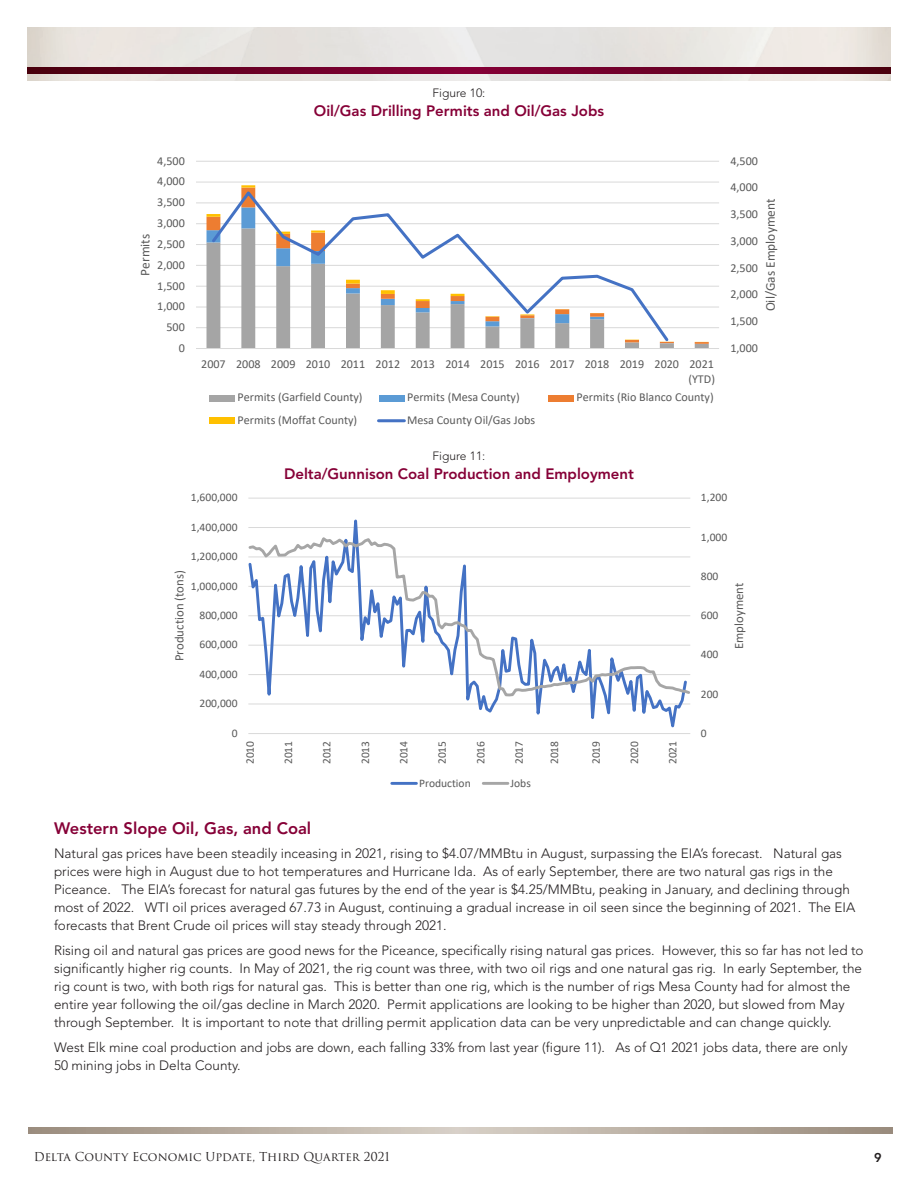
<style>
.page{position:relative;width:918px;height:1188px;background:#fff}
.page>*{position:absolute;margin:0;border:0;box-sizing:border-box;transform-origin:0 0}
.t1{font:800 16.5px "Avenir";color:#860037}
.t2{font:800 15px "Avenir";color:#860037}
.t3{font:300 13.5px/18px "Avenir";color:#231f20}
.t4{font:13.35px "Calibri";color:#595959}
.t5{font:12.75px "Calibri";letter-spacing:.005em;color:#595959}
.t6{font:800 12.75px "Avenir";color:#231f20}
.t7{font:12.15px/14.9px "Calibri";color:#595959;text-align:right}
.t8{font:12px "Trajan Pro 3";color:#231f20}
.t9{font:300 12px "Avenir";color:#231f20}
.t10{font:11.55px "Calibri";color:#595959}
</style>
<div class="page">
<img style="left:27px;top:27px;width:864px;height:54px">
<svg style="left:27px;top:68px;width:864px;height:6px;background:#680023"></svg>
<svg style="left:28px;top:1128px;width:864px;height:6px;background:#b8ada1"></svg>
<hr style="left:196px;top:327px;width:523px;height:1px;background:#d9d9d9">
<hr style="left:196px;top:307px;width:523px;height:1px;background:#d9d9d9">
<hr style="left:196px;top:286px;width:523px;height:1px;background:#d9d9d9">
<hr style="left:196px;top:265px;width:523px;height:1px;background:#d9d9d9">
<hr style="left:196px;top:244px;width:523px;height:1px;background:#d9d9d9">
<hr style="left:196px;top:223px;width:523px;height:1px;background:#d9d9d9">
<hr style="left:196px;top:202px;width:523px;height:1px;background:#d9d9d9">
<hr style="left:196px;top:182px;width:523px;height:1px;background:#d9d9d9">
<hr style="left:196px;top:161px;width:523px;height:1px;background:#d9d9d9">
<svg style="left:207px;top:344px;width:502px;height:4px"></svg>
<svg style="left:207px;top:202px;width:502px;height:142px"></svg>
<hr style="left:241px;top:185px;width:14px;height:3px;background:#ffc000">
<svg style="left:695px;top:342px;width:14px;height:1px"></svg>
<hr style="left:196px;top:348px;width:523px;height:1px;background:#d9d9d9">
<svg style="left:209px;top:188px;width:462px;height:156px"></svg>
<div style="left:209px;top:395px;width:26px;height:6px;background:#a5a5a5"></div>
<div style="left:379px;top:395px;width:25px;height:6px;background:#5b9bd5"></div>
<div style="left:548px;top:395px;width:26px;height:6px;background:#ed7d31"></div>
<div style="left:209px;top:417px;width:26px;height:7px;background:#ffc000"></div>
<hr style="left:379px;top:419px;width:25px;height:3px;background:#4472c4">
<hr style="left:248px;top:704px;width:442px;height:1px;background:#d9d9d9">
<hr style="left:248px;top:527px;width:442px;height:1px;background:#d9d9d9">
<hr style="left:248px;top:498px;width:442px;height:1px;background:#d9d9d9">
<hr style="left:248px;top:733px;width:442px;height:1px;background:#d9d9d9">
<svg style="left:248px;top:498px;width:441px;height:236px"></svg>
<svg style="left:248px;top:534px;width:443px;height:164px"></svg>
<hr style="left:392px;top:782px;width:24px;height:3px;background:#4472c4">
<hr style="left:483px;top:782px;width:25px;height:3px;background:#a6a6a6">
<p class="t9" style="left:433px;top:86px;width:54px">Figure 10:</p>
<p class="t2" style="left:314px;top:102px;width:292px">Oil/Gas Drilling Permits and Oil/Gas Jobs</p>
<p class="t7" style="left:157px;top:153px;width:29px">4,500</p>
<p class="t7" style="left:730px;top:153px;width:29px">4,500</p>
<p class="t7" style="left:157px;top:174px;width:29px">4,000</p>
<p class="t7" style="left:730px;top:180px;width:29px">4,000</p>
<p class="t4" style="left:136px;top:276px;width:43px;rotate:-90deg">Permits</p>
<p class="t7" style="left:157px;top:194px;width:29px">3,500</p>
<p class="t7" style="left:157px;top:215px;width:29px">3,000</p>
<p class="t7" style="left:157px;top:236px;width:29px">2,500</p>
<p class="t7" style="left:157px;top:257px;width:29px">2,000</p>
<p class="t7" style="left:157px;top:278px;width:29px">1,500</p>
<p class="t7" style="left:157px;top:299px;width:29px">1,000</p>
<p class="t4" style="left:761px;top:311px;width:114px;rotate:-90deg">Oil/Gas Employment</p>
<p class="t7" style="left:730px;top:206px;width:29px">3,500</p>
<p class="t7" style="left:730px;top:233px;width:29px">3,000</p>
<p class="t7" style="left:730px;top:260px;width:29px">2,500</p>
<p class="t7" style="left:730px;top:287px;width:29px">2,000</p>
<p class="t7" style="left:166px;top:319px;width:20px">500</p>
<p class="t7" style="left:730px;top:313px;width:29px">1,500</p>
<p class="t7" style="left:179px;top:340px;width:8px">0</p>
<p class="t7" style="left:730px;top:340px;width:29px">1,000</p>
<p class="t7" style="left:201px;top:356px;width:515px">2007 2008 2009 2010 2011 2012 2013 2014 2015 2016 2017 2018 2019 2020 2021 (YTD)</p>
<p class="t7" style="left:238px;top:390px;width:126px">Permits (Garfield County)</p>
<p class="t7" style="left:407px;top:390px;width:114px">Permits (Mesa County)</p>
<p class="t7" style="left:577px;top:390px;width:139px">Permits (Rio Blanco County)</p>
<p class="t7" style="left:238px;top:412px;width:121px">Permits (Moffat County)</p>
<p class="t7" style="left:407px;top:412px;width:130px">Mesa County Oil/Gas Jobs</p>
<p class="t9" style="left:433px;top:449px;width:54px">Figure 11:</p>
<p class="t2" style="left:284px;top:465px;width:351px">Delta/Gunnison Coal Production and Employment</p>
<p class="t10" style="left:191px;top:489px;width:48px">1,600,000</p>
<p class="t10" style="left:191px;top:519px;width:48px">1,400,000</p>
<p class="t10" style="left:191px;top:548px;width:48px">1,200,000</p>
<p class="t5" style="left:170px;top:661px;width:92px;rotate:-90deg">Production (tons)</p>
<p class="t10" style="left:191px;top:578px;width:48px">1,000,000</p>
<p class="t10" style="left:200px;top:607px;width:40px">800,000</p>
<p class="t10" style="left:200px;top:637px;width:40px">600,000</p>
<p class="t10" style="left:200px;top:666px;width:40px">400,000</p>
<p class="t10" style="left:200px;top:695px;width:40px">200,000</p>
<p class="t10" style="left:232px;top:725px;width:7px">0</p>
<p class="t10" style="left:242px;top:764px;width:25px;rotate:-90deg">2010</p>
<p class="t10" style="left:280px;top:764px;width:25px;rotate:-90deg">2011</p>
<p class="t10" style="left:319px;top:764px;width:25px;rotate:-90deg">2012</p>
<p class="t10" style="left:357px;top:764px;width:25px;rotate:-90deg">2013</p>
<p class="t10" style="left:396px;top:764px;width:25px;rotate:-90deg">2014</p>
<p class="t10" style="left:434px;top:764px;width:25px;rotate:-90deg">2015</p>
<p class="t10" style="left:473px;top:764px;width:25px;rotate:-90deg">2016</p>
<p class="t10" style="left:511px;top:764px;width:25px;rotate:-90deg">2017</p>
<p class="t10" style="left:546px;top:764px;width:25px;rotate:-90deg">2018</p>
<p class="t10" style="left:588px;top:764px;width:25px;rotate:-90deg">2019</p>
<p class="t10" style="left:626px;top:764px;width:25px;rotate:-90deg">2020</p>
<p class="t10" style="left:665px;top:764px;width:25px;rotate:-90deg">2021</p>
<p class="t10" style="left:419px;top:775px;width:53px">Production</p>
<p class="t10" style="left:511px;top:775px;width:22px">Jobs</p>
<p class="t10" style="left:701px;top:489px;width:28px">1,200</p>
<p class="t10" style="left:701px;top:529px;width:28px">1,000</p>
<p class="t10" style="left:701px;top:568px;width:19px">800</p>
<p class="t10" style="left:701px;top:607px;width:19px">600</p>
<p class="t10" style="left:701px;top:646px;width:19px">400</p>
<p class="t10" style="left:701px;top:686px;width:19px">200</p>
<p class="t10" style="left:701px;top:725px;width:7px">0</p>
<p class="t5" style="left:730px;top:649px;width:68px;rotate:-90deg">Employment</p>
<p class="t1" style="left:54px;top:818px;width:259px">Western Slope Oil, Gas, and Coal</p>
<p class="t3" style="left:54px;top:845px;width:803px">Natural gas prices have been steadily inceasing in 2021, rising to $4.07/MMBtu in August, surpassing the EIA’s forecast. Natural gas prices were high in August due to hot temperatures and Hurricane Ida. As of early September, there are two natural gas rigs in the Piceance. The EIA’s forecast for natural gas futures by the end of the year is $4.25/MMBtu, peaking in January, and declining through most of 2022. WTI oil prices averaged 67.73 in August, continuing a gradual increase in oil seen since the beginning of 2021. The EIA forecasts that Brent Crude oil prices will stay steady through 2021.</p>
<p class="t3" style="left:54px;top:942px;width:811px">Rising oil and natural gas prices are good news for the Piceance, specifically rising natural gas prices. However, this so far has not led to significantly higher rig counts. In May of 2021, the rig count was three, with two oil rigs and one natural gas rig. In early September, the rig count is two, with both rigs for natural gas. This is better than one rig, which is the number of rigs Mesa County had for almost the entire year following the oil/gas decline in March 2020. Permit applications are looking to be higher than 2020, but slowed from May through September. It is important to note that drilling permit application data can be very unpredictable and can change quickly.</p>
<p class="t3" style="left:54px;top:1038px;width:795px">West Elk mine coal production and jobs are down, each falling 33% from last year (figure 11). As of Q1 2021 jobs data, there are only<br>50 mining jobs in Delta County.</p>
<p class="t8" style="left:34px;top:1148px;width:357px">Delta County Economic Update, Third Quarter 2021</p>
<p class="t6" style="left:874px;top:1150px;width:9px">9</p>
</div>
